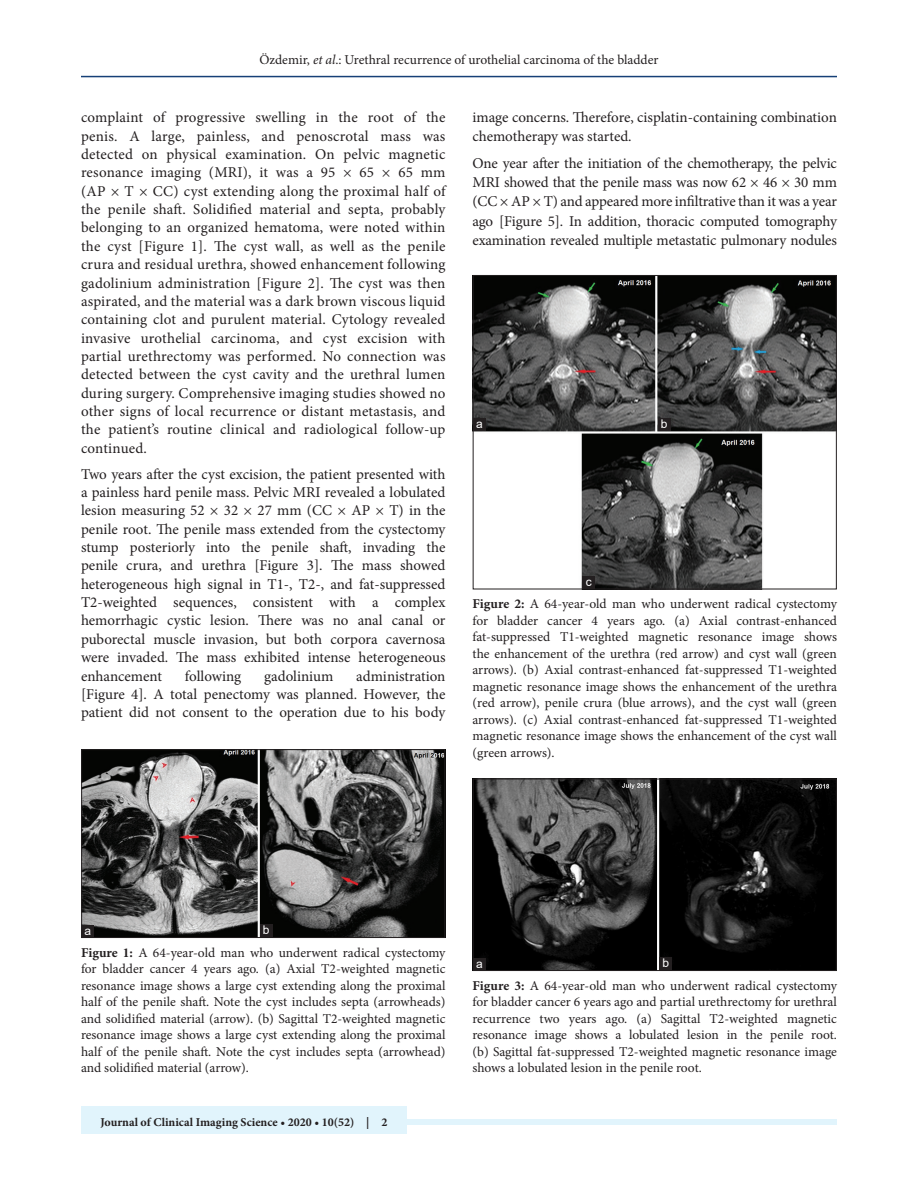
<style>
.page{position:relative;width:918px;height:1188px;background:#fff}
.page>*{position:absolute;margin:0;border:0;box-sizing:border-box;transform-origin:0 0}
.TX{font:15px/18.3px "Minion Pro";letter-spacing:-.005em;color:#231f20;text-align:justify}
.FGC{font:13.5px/16.5px "Minion Pro";color:#231f20;text-align:justify}
.JF{font:700 12px "Minion Pro";color:#231f20}
.LABEL{font:12px "Arial";color:#fff}
.s1{font-style:italic}
.s2{font-weight:700}
</style>
<div class="page">
<div style="left:81px;top:1119px;width:756px;height:6px;background:#e1f4fc"></div>
<div style="left:81px;top:1106px;width:325px;height:28px;background:#e1f4fc"></div>
<hr style="left:81px;top:76px;width:756px;height:1px;background:#164077">
<img style="left:83px;top:751px;width:360px;height:185px">
<div style="left:81px;top:749px;width:364px;height:189px;border:1px solid #231f20"></div>
<div style="left:260px;top:925px;width:12px;height:12px;background:#231f20"></div>
<div style="left:82px;top:925px;width:12px;height:13px;background:#231f20"></div>
<img style="left:475px;top:277px;width:360px;height:310px">
<div style="left:473px;top:275px;width:364px;height:314px;border:1px solid #231f20"></div>
<div style="left:658px;top:418px;width:12px;height:13px;background:#231f20"></div>
<div style="left:473px;top:418px;width:13px;height:13px;background:#231f20"></div>
<div style="left:582px;top:576px;width:13px;height:13px;background:#231f20"></div>
<img style="left:475px;top:781px;width:360px;height:188px">
<div style="left:473px;top:779px;width:364px;height:192px;border:1px solid #231f20"></div>
<div style="left:473px;top:958px;width:13px;height:13px;background:#231f20"></div>
<div style="left:659px;top:957px;width:13px;height:13px;background:#231f20"></div>
<p class="FGC" style="left:259px;top:51px;width:401px">Özdemir, <span class="s1">et al</span>.: Urethral recurrence of urothelial carcinoma of the bladder</p>
<p class="TX" style="left:81px;top:108px;width:366px">complaint of progressive swelling in the root of the penis. A large, painless, and penoscrotal mass was detected on physical examination. On pelvic magnetic resonance imaging (MRI), it was a 95 × 65 × 65 mm (AP × T × CC) cyst extending along the proximal half of the penile shaft. Solidified material and septa, probably belonging to an organized hematoma, were noted within the cyst [Figure 1]. The cyst wall, as well as the penile crura and residual urethra, showed enhancement following gadolinium administration [Figure 2]. The cyst was then aspirated, and the material was a dark brown viscous liquid containing clot and purulent material. Cytology revealed invasive urothelial carcinoma, and cyst excision with partial urethrectomy was performed. No connection was detected between the cyst cavity and the urethral lumen during surgery. Comprehensive imaging studies showed no other signs of local recurrence or distant metastasis, and the patient’s routine clinical and radiological follow-up continued.</p>
<p class="TX" style="left:81px;top:465px;width:366px">Two years after the cyst excision, the patient presented with a painless hard penile mass. Pelvic MRI revealed a lobulated lesion measuring 52 × 32 × 27 mm (CC × AP × T) in the penile root. The penile mass extended from the cystectomy stump posteriorly into the penile shaft, invading the penile crura, and urethra [Figure 3]. The mass showed heterogeneous high signal in T1-, T2-, and fat-suppressed T2-weighted sequences, consistent with a complex hemorrhagic cystic lesion. There was no anal canal or puborectal muscle invasion, but both corpora cavernosa were invaded. The mass exhibited intense heterogeneous enhancement</p>
<p class="TX" style="left:81px;top:667px;width:366px;text-indent:275px">administration [Figure 4]. A total penectomy was planned. However, the patient did not consent to the operation due to his body</p>
<p class="TX" style="left:185px;top:667px;width:58px">following</p>
<p class="TX" style="left:264px;top:667px;width:71px">gadolinium</p>
<p class="TX" style="left:472px;top:108px;width:366px;line-height:19.2px">image concerns. Therefore, cisplatin-containing combination chemotherapy was started.</p>
<p class="TX" style="left:472px;top:154px;width:366px;line-height:19.2px">One year after the initiation of the chemotherapy, the pelvic MRI showed that the penile mass was now 62 × 46 × 30 mm (CC × AP × T) and appeared more infiltrative than it was a year ago [Figure 5]. In addition, thoracic computed tomography examination revealed multiple metastatic pulmonary nodules</p>
<p class="LABEL" style="left:476px;top:415px;width:8px">a</p>
<p class="LABEL" style="left:661px;top:415px;width:8px">b</p>
<p class="LABEL" style="left:586px;top:574px;width:7px">c</p>
<p class="FGC" style="left:472px;top:596px;width:366px"><span class="s2">Figure 2:</span> A 64-year-old man who underwent radical cystectomy for bladder cancer 4 years ago. (a) Axial contrast-enhanced fat-suppressed T1-weighted magnetic resonance image shows the enhancement of the urethra (red arrow) and cyst wall (green arrows). (b) Axial contrast-enhanced fat-suppressed T1-weighted magnetic resonance image shows the enhancement of the urethra (red arrow), penile crura (blue arrows), and the cyst wall (green arrows). (c) Axial contrast-enhanced fat-suppressed T1-weighted magnetic resonance image shows the enhancement of the cyst wall (green arrows).</p>
<p class="LABEL" style="left:85px;top:922px;width:8px">a</p>
<p class="LABEL" style="left:263px;top:922px;width:8px">b</p>
<p class="FGC" style="left:81px;top:944px;width:366px"><span class="s2">Figure 1:</span> A 64-year-old man who underwent radical cystectomy for bladder cancer 4 years ago. (a) Axial T2-weighted magnetic resonance image shows a large cyst extending along the proximal half of the penile shaft. Note the cyst includes septa (arrowheads) and solidified material (arrow). (b) Sagittal T2-weighted magnetic resonance image shows a large cyst extending along the proximal half of the penile shaft. Note the cyst includes septa (arrowhead) and solidified material (arrow).</p>
<p class="JF" style="left:100px;top:1113px;width:288px">Journal of Clinical Imaging Science • 2020 • 10(52) | 2</p>
<p class="LABEL" style="left:476px;top:955px;width:8px">a</p>
<p class="LABEL" style="left:663px;top:955px;width:8px">b</p>
<p class="FGC" style="left:472px;top:977px;width:366px"><span class="s2">Figure 3:</span> A 64-year-old man who underwent radical cystectomy for bladder cancer 6 years ago and partial urethrectomy for urethral recurrence two years ago. (a) Sagittal T2-weighted magnetic resonance image shows a lobulated lesion in the penile root. (b) Sagittal fat-suppressed T2-weighted magnetic resonance image shows a lobulated lesion in the penile root.</p>
</div>
